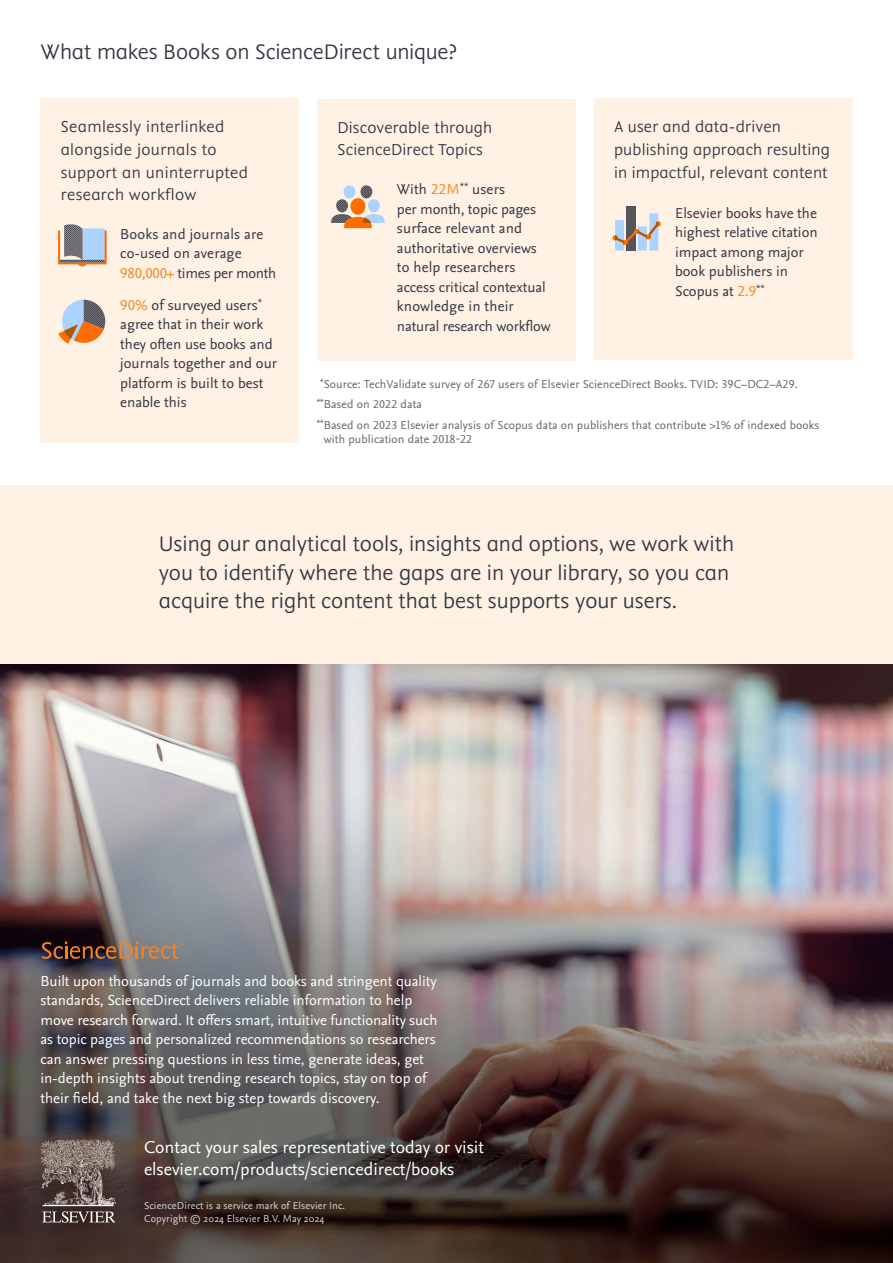
<style>
.page{position:relative;width:893px;height:1263px;background:#fff}
.page>*{position:absolute;margin:0;border:0;box-sizing:border-box;transform-origin:0 0}
.t1{font:300 24px/28.5px "Elsevier Display";color:#343741}
.t2{font:300 18px/22.5px "Elsevier Display";letter-spacing:.01em;color:#343741}
.t3{font:18px/22.5px "Nexus Sans Pro";color:#fff}
.t4{font:15px/19.5px "Nexus Sans Pro";color:#343741}
.t5{font:15px/19.5px "Nexus Sans Pro";color:#fff}
.t6{font:12px/20.2px "Nexus Sans Pro";letter-spacing:.01em;color:#62666f}
.t7{font:10.5px/13.5px "Nexus Sans Pro";letter-spacing:.01em;color:#d4d5d6}
.s1{color:#f6861f}
</style>
<div class="page">
<img style="left:0;top:664px;width:893px;height:599px">
<svg style="left:40px;top:1139px;width:76px;height:83px;background:#72645f"></svg>
<svg style="left:42px;top:941px;width:141px;height:18px;background:#795741"></svg>
<div style="left:0;top:485px;width:893px;height:179px;background:#fff1e4"></div>
<div style="left:594px;top:99px;width:258px;height:261px;background:#fff1e4"></div>
<div style="left:317px;top:99px;width:259px;height:261px;background:#fff1e4"></div>
<div style="left:40px;top:99px;width:259px;height:344px;background:#fff1e4"></div>
<svg style="left:613px;top:206px;width:48px;height:45px"></svg>
<svg style="left:58px;top:300px;width:47px;height:44px"></svg>
<svg style="left:58px;top:224px;width:49px;height:42px"></svg>
<svg style="left:331px;top:185px;width:54px;height:43px"></svg>
<h1 class="t1" style="left:40px;top:37px;width:418px">What makes Books on ScienceDirect unique?</h1>
<p class="t2" style="left:61px;top:115px;width:189px">Seamlessly interlinked alongside journals to support an uninterrupted research workflow</p>
<p class="t4" style="left:120px;top:223px;width:157px">Books and journals are co-used on average<br><span class="s1">980,000+</span> times per month</p>
<p class="t4" style="left:120px;top:294px;width:158px"><span class="s1">90%</span> of surveyed users<sup>* </sup>agree that in their work they often use books and journals together and our platform is built to best enable this</p>
<p class="t2" style="left:337px;top:116px;width:156px">Discoverable through<br>ScienceDirect Topics</p>
<p class="t4" style="left:397px;top:179px;width:155px">With <span class="s1">22M</span><sup>**</sup> users<br>per month, topic pages surface relevant and authoritative overviews to help researchers access critical contextual knowledge in their natural research workflow</p>
<p class="t2" style="left:614px;top:115px;width:217px">A user and data-driven publishing approach resulting in impactful, relevant content</p>
<p class="t4" style="left:675px;top:202px;width:144px">Elsevier books have the highest relative citation impact among major book publishers in<br>Scopus at <span class="s1">2.9</span><sup>**</sup></p>
<p class="t6" style="left:317px;top:373px;width:504px"><sup>*</sup>Source: TechValidate survey of 267 users of Elsevier ScienceDirect Books. TVID: 39C–DC2–A29. <sup>**</sup>Based on 2022 data<br><sup>**</sup>Based on 2023 Elsevier analysis of Scopus data on publishers that contribute &gt;1% of indexed books</p>
<p class="t6" style="left:324px;top:428px;width:150px">with publication date 2018-22</p>
<h1 class="t1" style="left:159px;top:529px;width:577px">Using our analytical tools, insights and options, we work with you to identify where the gaps are in your library, so you can acquire the right content that best supports your users.</h1>
<p class="t5" style="left:40px;top:970px;width:398px">Built upon thousands of journals and books and stringent quality standards, ScienceDirect delivers reliable information to help move research forward. It offers smart, intuitive functionality such as topic pages and personalized recommendations so researchers can answer pressing questions in less time, generate ideas, get in-depth insights about trending research topics, stay on top of their field, and take the next big step towards discovery.</p>
<p class="t3" style="left:144px;top:1135px;width:341px">Contact your sales representative today or visit elsevier.com/products/sciencedirect/books</p>
<p class="t7" style="left:144px;top:1198px;width:203px">ScienceDirect is a service mark of Elsevier Inc.<br>Copyright © 2024 Elsevier B.V. May 2024</p>
</div>
